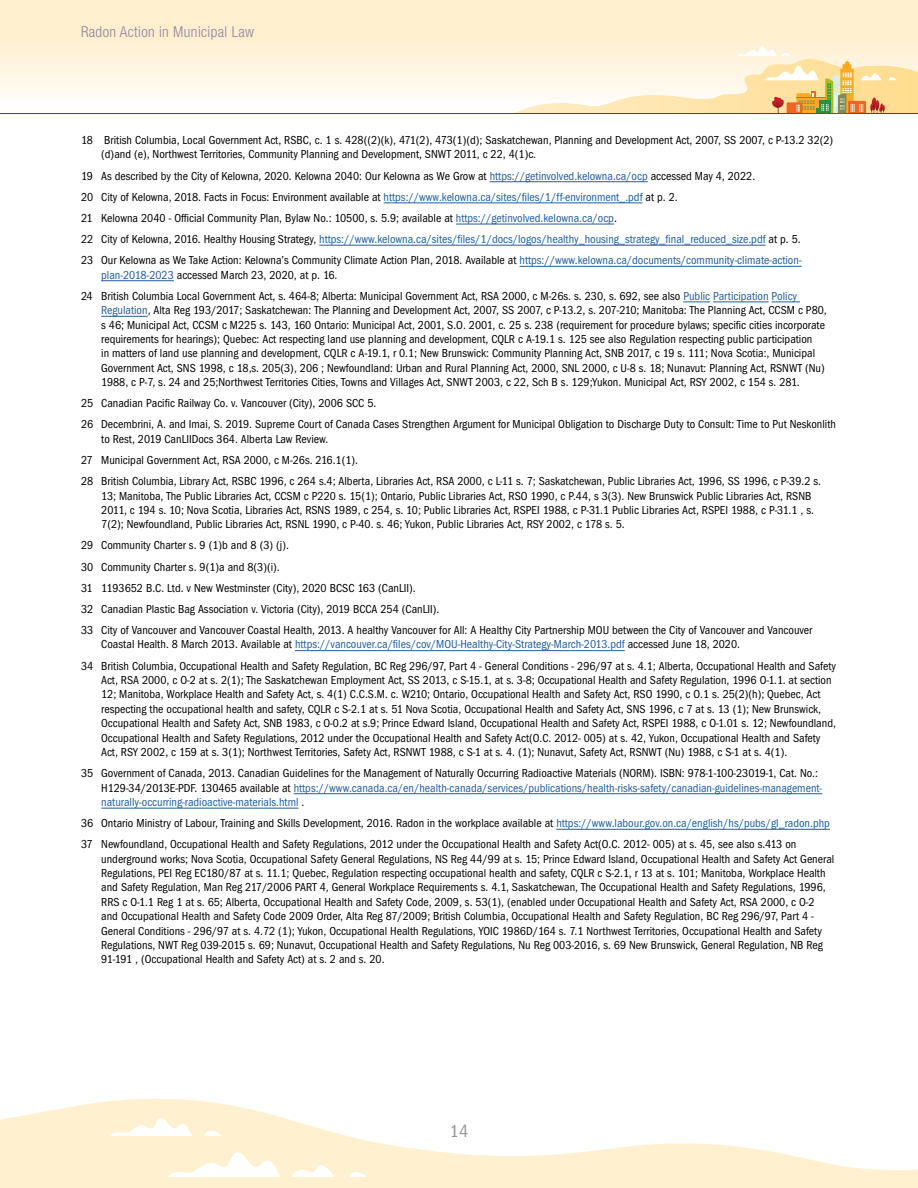
<style>
.page{position:relative;width:918px;height:1188px;background:#fff}
.page>*{position:absolute;margin:0;border:0;box-sizing:border-box;transform-origin:0 0}
.t1{font:condensed 18px "ITC Franklin Gothic Std";color:#939598}
.t2{font:300 condensed 15px "Helvetica Neue LT Std";letter-spacing:.025em;color:#8b85a1}
.Footnote{font:condensed 12px/14.4px "Franklin Gothic";color:#000}
.Footnote-2{font:condensed 12px "Franklin Gothic";color:#215e9e}
.s1{color:#215e9e}
.s2{color:#000}
</style>
<div class="page">
<svg style="left:0;top:1098px;width:918px;height:90px;fill:#fff0cf"></svg>
<svg style="left:167px;top:1151px;width:114px;height:26px"></svg>
<svg style="left:292px;top:1163px;width:43px;height:14px"></svg>
<svg style="left:349px;top:1172px;width:18px;height:5px"></svg>
<svg style="left:110px;top:1117px;width:82px;height:19px"></svg>
<svg style="left:204px;top:1131px;width:18px;height:5px"></svg>
<hr style="left:490px;top:181px;width:158px;height:1px;background:#215e9e">
<hr style="left:384px;top:203px;width:259px;height:1px;background:#215e9e">
<hr style="left:456px;top:224px;width:158px;height:1px;background:#215e9e">
<hr style="left:319px;top:245px;width:447px;height:1px;background:#215e9e">
<hr style="left:520px;top:266px;width:282px;height:1px;background:#215e9e">
<hr style="left:101px;top:280px;width:73px;height:1px;background:#215e9e">
<svg style="left:683px;top:302px;width:27px;height:1px"></svg>
<hr style="left:713px;top:302px;width:56px;height:1px;background:#215e9e">
<svg style="left:772px;top:302px;width:28px;height:1px"></svg>
<hr style="left:101px;top:316px;width:47px;height:1px;background:#215e9e">
<hr style="left:295px;top:650px;width:330px;height:1px;background:#215e9e">
<hr style="left:294px;top:793px;width:528px;height:1px;background:#215e9e">
<hr style="left:101px;top:808px;width:198px;height:1px;background:#215e9e">
<hr style="left:556px;top:829px;width:274px;height:1px;background:#215e9e">
<div style="left:0;top:0;width:918px;height:113px;background:linear-gradient(to bottom,#ffebc4,#fffdfa)"></div>
<hr style="left:0;top:113px;width:918px;height:1px;background:#9f1d21">
<svg style="left:512px;top:45px;width:406px;height:69px;background:#f9e6c3"></svg>
<p class="t2" style="left:81px;top:23px;width:175px">Radon Action in Municipal Law</p>
<p class="Footnote" style="left:101px;top:133px;width:734px;text-indent:-20px">18 British Columbia, Local Government Act, RSBC, c. 1 s. 428((2)(k), 471(2), 473(1)(d); Saskatchewan, Planning and Development Act, 2007, SS 2007, c P-13.2 32(2) (d)and (e), Northwest Territories, Community Planning and Development, SNWT 2011, c 22, 4(1)c.</p>
<p class="Footnote" style="left:81px;top:168px;width:676px">19 As described by the City of Kelowna, 2020. Kelowna 2040: Our Kelowna as We Grow at <span class="s1">https://getinvolved.kelowna.ca/ocp</span> accessed May 4, 2022.</p>
<p class="Footnote" style="left:81px;top:190px;width:598px">20 City of Kelowna, 2018. Facts in Focus: Environment available at <span class="s1">https://www.kelowna.ca/sites/files/1/ff-environment_.pdf</span> at p. 2.</p>
<p class="Footnote" style="left:81px;top:211px;width:537px">21 Kelowna 2040 - Official Community Plan, Bylaw No.: 10500, s. 5.9; available at <span class="s1">https://getinvolved.kelowna.ca/ocp</span>.</p>
<p class="Footnote-2" style="left:81px;top:232px;width:721px"><span class="s2">22 City of Kelowna, 2016. Healthy Housing Strategy,</span> https://www.kelowna.ca/sites/files/1/docs/logos/healthy_housing_strategy_final_reduced_size.pdf <span class="s2">at p. 5.</span></p>
<p class="Footnote" style="left:101px;top:253px;width:702px;text-indent:-20px">23 Our Kelowna as We Take Action: Kelowna’s Community Climate Action Plan, 2018. Available at <span class="s1">https://www.kelowna.ca/documents/community-climate-action&shy;plan-2018-2023</span> accessed March 23, 2020, at p. 16.</p>
<p class="Footnote" style="left:101px;top:289px;width:727px;text-indent:-20px">24 British Columbia Local Government Act, s. 464-8; Alberta: Municipal Government Act, RSA 2000, c M-26s. s. 230, s. 692, see also <span class="s1">Public Participation Policy Regulation</span>, Alta Reg 193/2017; Saskatchewan: The Planning and Development Act, 2007, SS 2007, c P-13.2, s. 207-210; Manitoba: The Planning Act, CCSM c P80, s 46; Municipal Act, CCSM c M225 s. 143, 160 Ontario: Municipal Act, 2001, S.O. 2001, c. 25 s. 238 (requirement for procedure bylaws; specific cities incorporate requirements for hearings); Quebec: Act respecting land use planning and development, CQLR c A-19.1 s. 125 see also Regulation respecting public participation<br>in matters of land use planning and development, CQLR c A-19.1, r 0.1; New Brunswick: Community Planning Act, SNB 2017, c 19 s. 111; Nova Scotia:, Municipal Government Act, SNS 1998, c 18,s. 205(3), 206 ; Newfoundland: Urban and Rural Planning Act, 2000, SNL 2000, c U-8 s. 18; Nunavut: Planning Act, RSNWT (Nu)<br>1988, c P-7, s. 24 and 25;Northwest Territories Cities, Towns and Villages Act, SNWT 2003, c 22, Sch B s. 129;Yukon. Municipal Act, RSY 2002, c 154 s. 281.</p>
<p class="Footnote" style="left:81px;top:396px;width:297px">25 Canadian Pacific Railway Co. v. Vancouver (City), 2006 SCC 5.</p>
<p class="Footnote" style="left:101px;top:417px;width:736px;text-indent:-20px">26 Decembrini, A. and Imai, S. 2019. Supreme Court of Canada Cases Strengthen Argument for Municipal Obligation to Discharge Duty to Consult: Time to Put Neskonlith to Rest, 2019 CanLIIDocs 364. Alberta Law Review.</p>
<p class="Footnote" style="left:81px;top:453px;width:279px">27 Municipal Government Act, RSA 2000, c M-26s. 216.1(1).</p>
<p class="Footnote" style="left:101px;top:474px;width:721px;text-indent:-20px">28 British Columbia, Library Act, RSBC 1996, c 264 s.4; Alberta, Libraries Act, RSA 2000, c L-11 s. 7; Saskatchewan, Public Libraries Act, 1996, SS 1996, c P-39.2 s.<br>13; Manitoba, The Public Libraries Act, CCSM c P220 s. 15(1); Ontario, Public Libraries Act, RSO 1990, c P.44, s 3(3). New Brunswick Public Libraries Act, RSNB 2011, c 194 s. 10; Nova Scotia, Libraries Act, RSNS 1989, c 254, s. 10; Public Libraries Act, RSPEI 1988, c P-31.1 Public Libraries Act, RSPEI 1988, c P-31.1 , s.<br>7(2); Newfoundland, Public Libraries Act, RSNL 1990, c P-40. s. 46; Yukon, Public Libraries Act, RSY 2002, c 178 s. 5.</p>
<p class="Footnote" style="left:81px;top:538px;width:209px">29 Community Charter s. 9 (1)b and 8 (3) (j).</p>
<p class="Footnote" style="left:81px;top:560px;width:200px">30 Community Charter s. 9(1)a and 8(3)(i).</p>
<p class="Footnote" style="left:81px;top:581px;width:336px">31 1193652 B.C. Ltd. v New Westminster (City), 2020 BCSC 163 (CanLII).</p>
<p class="Footnote" style="left:81px;top:602px;width:360px">32 Canadian Plastic Bag Association v. Victoria (City), 2019 BCCA 254 (CanLII).</p>
<p class="Footnote" style="left:101px;top:623px;width:713px;text-indent:-20px">33 City of Vancouver and Vancouver Coastal Health, 2013. A healthy Vancouver for All: A Healthy City Partnership MOU between the City of Vancouver and Vancouver<br>Coastal Health. 8 March 2013. Available at <span class="s1">https://vancouver.ca/files/cov/MOU-Healthy-City-Strategy-March-2013.pdf</span> accessed June 18, 2020.</p>
<p class="Footnote" style="left:101px;top:659px;width:736px;text-indent:-20px">34 British Columbia, Occupational Health and Safety Regulation, BC Reg 296/97, Part 4 - General Conditions - 296/97 at s. 4.1; Alberta, Occupational Health and Safety Act, RSA 2000, c O-2 at s. 2(1); The Saskatchewan Employment Act, SS 2013, c S-15.1, at s. 3-8; Occupational Health and Safety Regulation, 1996 O-1.1. at section 12; Manitoba, Workplace Health and Safety Act, s. 4(1) C.C.S.M. c. W210; Ontario, Occupational Health and Safety Act, RSO 1990, c O.1 s. 25(2)(h); Quebec, Act respecting the occupational health and safety, CQLR c S-2.1 at s. 51 Nova Scotia, Occupational Health and Safety Act, SNS 1996, c 7 at s. 13 (1); New Brunswick, Occupational Health and Safety Act, SNB 1983, c O-0.2 at s.9; Prince Edward Island, Occupational Health and Safety Act, RSPEI 1988, c O-1.01 s. 12; Newfoundland, Occupational Health and Safety Regulations, 2012 under the Occupational Health and Safety Act(O.C. 2012- 005) at s. 42, Yukon, Occupational Health and Safety Act, RSY 2002, c 159 at s. 3(1); Northwest Territories, Safety Act, RSNWT 1988, c S-1 at s. 4. (1); Nunavut, Safety Act, RSNWT (Nu) 1988, c S-1 at s. 4(1).</p>
<p class="Footnote" style="left:101px;top:766px;width:722px;text-indent:-20px">35 Government of Canada, 2013. Canadian Guidelines for the Management of Naturally Occurring Radioactive Materials (NORM). ISBN: 978-1-100-23019-1, Cat. No.:<br>H129-34/2013E-PDF. 130465 available at <span class="s1">https://www.canada.ca/en/health-canada/services/publications/health-risks-safety/canadian-guidelines-management&shy;naturally-occurring-radioactive-materials.html</span> .</p>
<p class="Footnote" style="left:81px;top:816px;width:750px">36 Ontario Ministry of Labour, Training and Skills Development, 2016. Radon in the workplace available at <span class="s1">https://www.labour.gov.on.ca/english/hs/pubs/gl_radon.php</span></p>
<p class="Footnote" style="left:101px;top:837px;width:735px;text-indent:-20px">37 Newfoundland, Occupational Health and Safety Regulations, 2012 under the Occupational Health and Safety Act(O.C. 2012- 005) at s. 45, see also s.413 on underground works; Nova Scotia, Occupational Safety General Regulations, NS Reg 44/99 at s. 15; Prince Edward Island, Occupational Health and Safety Act General Regulations, PEI Reg EC180/87 at s. 11.1; Quebec, Regulation respecting occupational health and safety, CQLR c S-2.1, r 13 at s. 101; Manitoba, Workplace Health and Safety Regulation, Man Reg 217/2006 PART 4, General Workplace Requirements s. 4.1, Saskatchewan, The Occupational Health and Safety Regulations, 1996, RRS c O-1.1 Reg 1 at s. 65; Alberta, Occupational Health and Safety Code, 2009, s. 53(1), (enabled under Occupational Health and Safety Act, RSA 2000, c O-2 and Occupational Health and Safety Code 2009 Order, Alta Reg 87/2009; British Columbia, Occupational Health and Safety Regulation, BC Reg 296/97, Part 4 - General Conditions - 296/97 at s. 4.72 (1); Yukon, Occupational Health Regulations, YOIC 1986D/164 s. 7.1 Northwest Territories, Occupational Health and Safety Regulations, NWT Reg 039-2015 s. 69; Nunavut, Occupational Health and Safety Regulations, Nu Reg 003-2016, s. 69 New Brunswick, General Regulation, NB Reg 91-191 , (Occupational Health and Safety Act) at s. 2 and s. 20.</p>
<h1 class="t1" style="left:450px;top:1121px;width:20px">14</h1>
</div>
